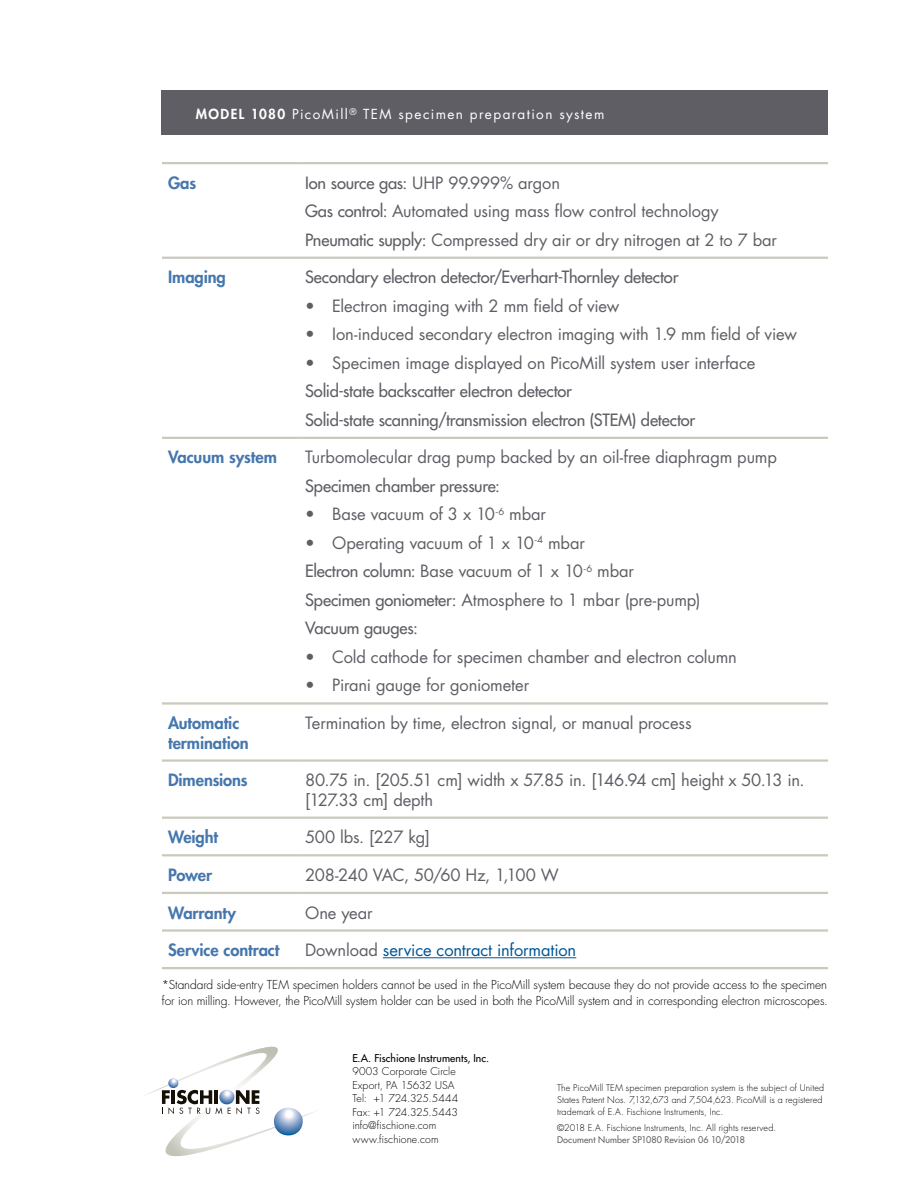
<style>
.page{position:relative;width:918px;height:1188px;background:#fff}
.page>*{position:absolute;margin:0;border:0;box-sizing:border-box;transform-origin:0 0}
.Table_Body{font:16.5px/19.5px "Futura Std";letter-spacing:-.01em;color:#5f5e65}
.Table_Body-2{font:500 16.5px "Futura Std";letter-spacing:-.01em;color:#5f5e65}
.Table_Head{font:800 16.5px/19.5px "Futura Std";letter-spacing:-.005em;color:#4577ad}
.Table_Body-3{font:16.5px "Futura Std";letter-spacing:-.005em;color:#005695}
.Table_Body-4{font:16.5px "Futura Std";letter-spacing:-.03em;color:#5f5e65}
.t1{font:13.5px "Futura Std";letter-spacing:.105em;color:#fff}
.t2{font:300 12px/16.5px "Futura Std";color:#000}
.t3{font:300 10.5px/13.5px "Futura Std";letter-spacing:.005em;color:#000}
.t4{font:500 10.5px "Futura Std";letter-spacing:.005em;color:#000}
.t5{font:300 9px/12px "Futura Std";letter-spacing:.01em;color:#000}
.t6{font:500 9px "Futura Std";letter-spacing:.01em;color:#636466}
.s1{font-weight:800}
.s2{font-weight:500}
.s3{color:#5f5e65}
</style>
<div class="page">
<svg style="left:144px;top:1047px;width:172px;height:110px"></svg>
<div style="left:162px;top:90px;width:666px;height:45px;background:#5f5e65"></div>
<hr style="left:162px;top:759px;width:137px;height:3px;background:#cac9be">
<hr style="left:299px;top:759px;width:529px;height:3px;background:#cac9be">
<hr style="left:162px;top:817px;width:137px;height:2px;background:#cac9be">
<hr style="left:299px;top:817px;width:529px;height:2px;background:#cac9be">
<hr style="left:162px;top:854px;width:137px;height:2px;background:#cac9be">
<hr style="left:299px;top:854px;width:529px;height:2px;background:#cac9be">
<hr style="left:162px;top:892px;width:137px;height:2px;background:#cac9be">
<hr style="left:299px;top:892px;width:529px;height:2px;background:#cac9be">
<hr style="left:162px;top:929px;width:137px;height:3px;background:#cac9be">
<hr style="left:299px;top:929px;width:529px;height:3px;background:#cac9be">
<hr style="left:162px;top:967px;width:137px;height:2px;background:#cac9be">
<hr style="left:299px;top:967px;width:529px;height:2px;background:#cac9be">
<hr style="left:162px;top:162px;width:137px;height:2px;background:#cac9be">
<hr style="left:299px;top:162px;width:529px;height:2px;background:#cac9be">
<hr style="left:162px;top:702px;width:137px;height:3px;background:#cac9be">
<hr style="left:299px;top:702px;width:529px;height:3px;background:#cac9be">
<hr style="left:162px;top:437px;width:137px;height:2px;background:#cac9be">
<hr style="left:299px;top:437px;width:529px;height:2px;background:#cac9be">
<hr style="left:162px;top:257px;width:137px;height:2px;background:#cac9be">
<hr style="left:299px;top:257px;width:529px;height:2px;background:#cac9be">
<hr style="left:383px;top:957px;width:193px;height:1px;background:#005695">
<p class="t1" style="left:196px;top:106px;width:410px"><span class="s1">MODEL 1080</span> PicoMill<sup>®</sup> TEM specimen preparation system</p>
<p class="Table_Head" style="left:168px;top:173px;width:30px">Gas</p>
<p class="Table_Body" style="left:305px;top:173px;width:256px"><span class="s2">Ion source gas:</span> UHP 99.999% argon</p>
<p class="Table_Body" style="left:305px;top:202px;width:415px"><span class="s2">Gas control:</span> Automated using mass flow control technology</p>
<p class="Table_Body" style="left:305px;top:230px;width:474px"><span class="s2">Pneumatic supply:</span> Compressed dry air or dry nitrogen at 2 to 7 bar</p>
<p class="Table_Head" style="left:168px;top:268px;width:59px">Imaging</p>
<p class="Table_Body-2" style="left:305px;top:267px;width:375px">Secondary electron detector/Everhart-Thornley detector</p>
<p class="Table_Body" style="left:305px;top:296px;width:316px">• Electron imaging with 2 mm field of view</p>
<p class="Table_Body" style="left:305px;top:325px;width:493px">• Ion-induced secondary electron imaging with 1.9 mm field of view</p>
<p class="Table_Body" style="left:305px;top:353px;width:452px">• Specimen image displayed on PicoMill system user interface</p>
<p class="Table_Body-2" style="left:305px;top:381px;width:268px">Solid-state backscatter electron detector</p>
<p class="Table_Body-2" style="left:305px;top:409px;width:392px">Solid-state scanning/transmission electron (STEM) detector</p>
<p class="Table_Head" style="left:168px;top:448px;width:110px">Vacuum system</p>
<p class="Table_Body" style="left:305px;top:448px;width:473px">Turbomolecular drag pump backed by an oil-free diaphragm pump</p>
<p class="Table_Body-2" style="left:305px;top:476px;width:196px">Specimen chamber pressure:</p>
<p class="Table_Body" style="left:305px;top:505px;width:243px">• Base vacuum of 3 x 10<sup>-6</sup> mbar</p>
<p class="Table_Body" style="left:305px;top:533px;width:281px">• Operating vacuum of 1 x 10<sup>-4</sup> mbar</p>
<p class="Table_Body" style="left:305px;top:562px;width:330px"><span class="s2">Electron column:</span> Base vacuum of 1 x 10<sup>-6</sup> mbar</p>
<p class="Table_Body" style="left:305px;top:590px;width:397px"><span class="s2">Specimen goniometer:</span> Atmosphere to 1 mbar (pre-pump)</p>
<p class="Table_Body-2" style="left:305px;top:618px;width:114px">Vacuum gauges:</p>
<p class="Table_Body" style="left:305px;top:647px;width:433px">• Cold cathode for specimen chamber and electron column</p>
<p class="Table_Body" style="left:305px;top:676px;width:226px">• Pirani gauge for goniometer</p>
<p class="Table_Head" style="left:168px;top:713px;width:82px">Automatic termination</p>
<p class="Table_Body" style="left:305px;top:713px;width:388px">Termination by time, electron signal, or manual process</p>
<p class="Table_Head" style="left:168px;top:770px;width:81px">Dimensions</p>
<p class="Table_Body" style="left:305px;top:771px;width:501px">80.75 in. [205.51 cm] width x 57.85 in. [146.94 cm] height x 50.13 in. [127.33 cm] depth</p>
<p class="Table_Head" style="left:168px;top:827px;width:52px">Weight</p>
<p class="Table_Body" style="left:305px;top:828px;width:126px">500 lbs. [227 kg]</p>
<p class="Table_Head" style="left:168px;top:865px;width:46px">Power</p>
<p class="Table_Body-4" style="left:305px;top:864px;width:255px">208-240 VAC, 50/60 Hz, 1,100 W</p>
<p class="Table_Head" style="left:168px;top:903px;width:70px">Warranty</p>
<p class="Table_Body" style="left:305px;top:903px;width:69px">One year</p>
<p class="Table_Head" style="left:168px;top:940px;width:113px">Service contract</p>
<p class="Table_Body-3" style="left:305px;top:940px;width:273px"><span class="s3">Download</span> service contract information</p>
<p class="t2" style="left:162px;top:976px;width:668px">*Standard side-entry TEM specimen holders cannot be used in the PicoMill system because they do not provide access to the specimen for ion milling. However, the PicoMill system holder can be used in both the PicoMill system and in corresponding electron microscopes.</p>
<p class="t4" style="left:352px;top:1051px;width:138px">E.A. Fischione Instruments, Inc.</p>
<p class="t3" style="left:352px;top:1065px;width:108px">9003 Corporate Circle<br>Export, PA 15632 USA<br>Tel: +1 724.325.5444<br>Fax: +1 724.325.5443 info@fischione.com www.fischione.com</p>
<p class="t5" style="left:557px;top:1082px;width:269px">The PicoMill TEM specimen preparation system is the subject of United<br>States Patent Nos. 7,132,673 and 7,504,623. PicoMill is a registered trademark of E.A. Fischione Instruments, Inc.</p>
<p class="t5" style="left:557px;top:1122px;width:220px">©2018 E.A. Fischione Instruments, Inc. All rights reserved.</p>
<p class="t6" style="left:557px;top:1134px;width:189px">Document Number SP1080 Revision 06 10/2018</p>
</div>
